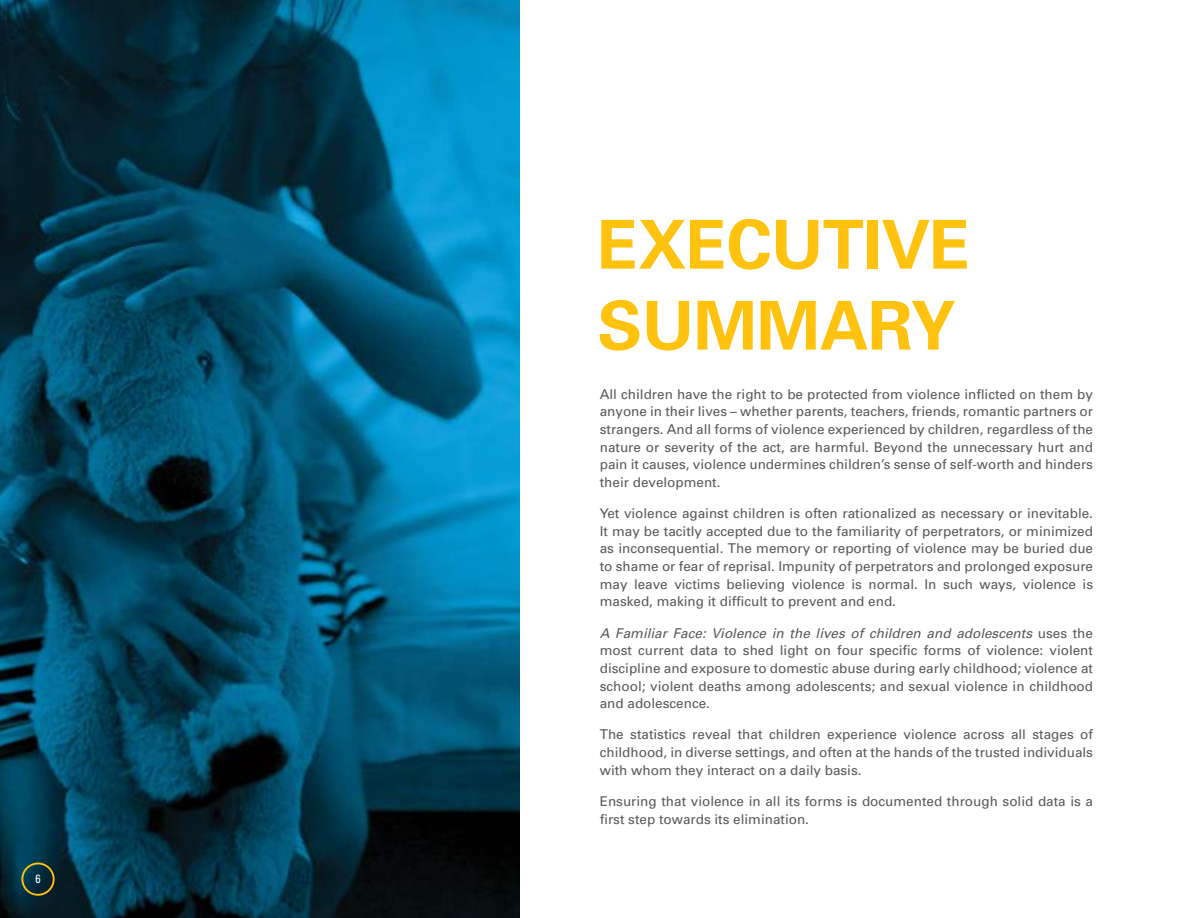
<style>
.page{position:relative;width:1188px;height:918px;background:#fff}
.page>*{position:absolute;margin:0;border:0;box-sizing:border-box;transform-origin:0 0}
.t1{font:700 67.5px/81px "Univers";letter-spacing:-.01em;color:#ffc20e}
.Paragraph_Text_E{font:13.5px/17.7px "Univers";color:#58595b;text-align:justify}
.H1_Header{font:condensed 12px "Univers";color:#fff}
.s1{font-style:italic}
</style>
<div class="page">
<img style="left:0;top:0;width:519px;height:918px">
<div style="left:21px;top:863px;width:34px;height:33px;border:2px solid #ffc20e;border-radius:50%"></div>
<p class="H1_Header" style="left:36px;top:871px;width:7px">6</p>
<p class="t1" style="left:597px;top:202px;width:375px">EXECUTIVE<br>SUMMARY</p>
<p class="Paragraph_Text_E" style="left:600px;top:385px;width:495px">All children have the right to be protected from violence inflicted on them by anyone in their lives – whether parents, teachers, friends, romantic partners or strangers. And all forms of violence experienced by children, regardless of the nature or severity of the act, are harmful. Beyond the unnecessary hurt and pain it causes, violence undermines children’s sense of self-worth and hinders their development.</p>
<p class="Paragraph_Text_E" style="left:600px;top:504px;width:495px">Yet violence against children is often rationalized as necessary or inevitable.<br>It may be tacitly accepted due to the familiarity of perpetrators, or minimized as inconsequential. The memory or reporting of violence may be buried due to shame or fear of reprisal. Impunity of perpetrators and prolonged exposure may leave victims believing violence is normal. In such ways, violence is masked, making it difficult to prevent and end.</p>
<p class="Paragraph_Text_E" style="left:600px;top:624px;width:495px"><span class="s1">A Familiar Face: Violence in the lives of children and adolescents</span> uses the most current data to shed light on four specific forms of violence: violent discipline and exposure to domestic abuse during early childhood; violence at school; violent deaths among adolescents; and sexual violence in childhood and adolescence.</p>
<p class="Paragraph_Text_E" style="left:600px;top:725px;width:495px">The statistics reveal that children experience violence across all stages of childhood, in diverse settings, and often at the hands of the trusted individuals with whom they interact on a daily basis.</p>
<p class="Paragraph_Text_E" style="left:600px;top:792px;width:495px">Ensuring that violence in all its forms is documented through solid data is a first step towards its elimination.</p>
</div>
